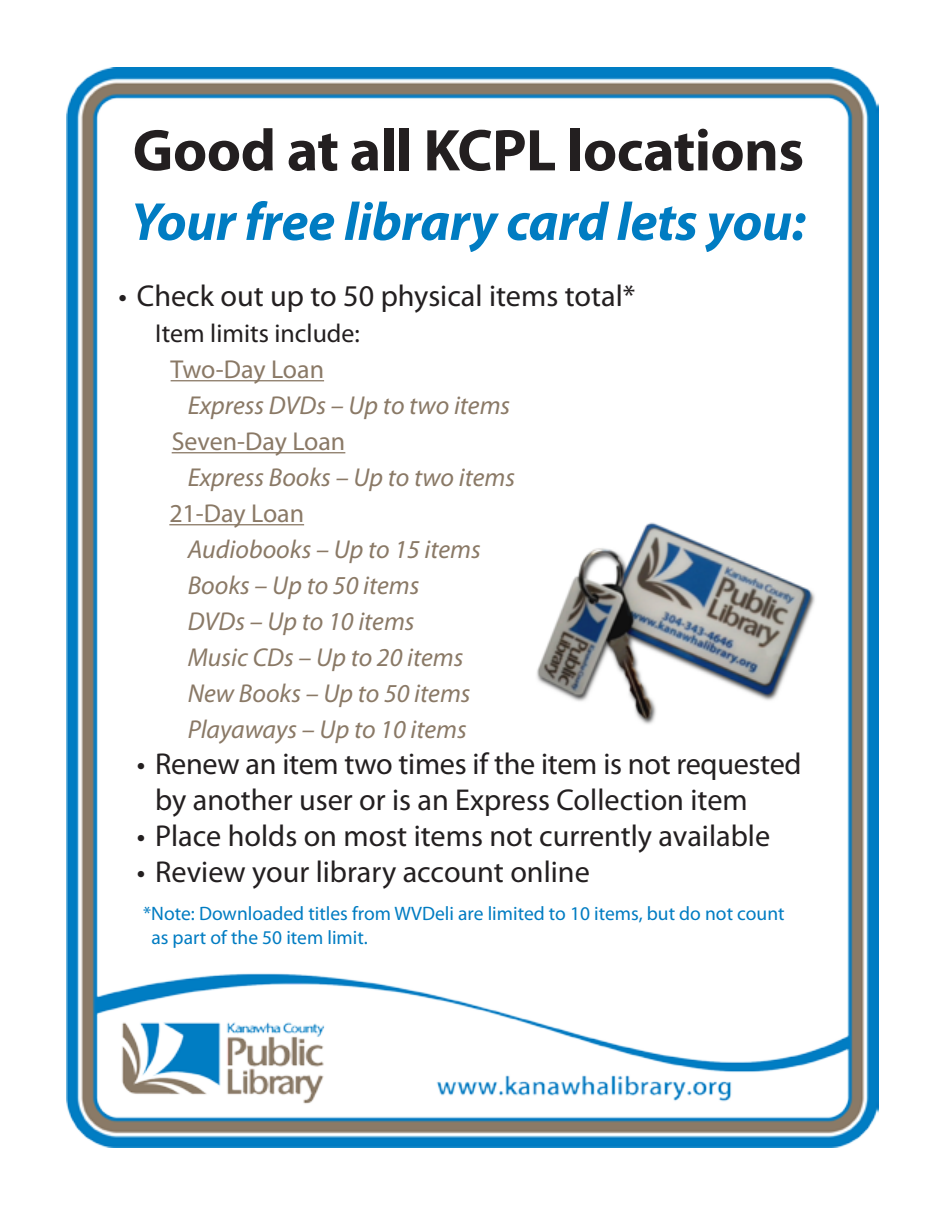
<style>
.page{position:relative;width:945px;height:1215px;background:#fff}
.page>*{position:absolute;margin:0;border:0;box-sizing:border-box;transform-origin:0 0}
.t1{font:700 59.4px "Myriad Pro";letter-spacing:-.01em;color:#231f20}
.t2{font:italic 700 54px "Myriad Pro";letter-spacing:-.01em;color:#007cc2}
.t3{font:30.3px/36px "Myriad Pro";color:#231f20}
.t4{font:italic 25.95px/36px "Myriad Pro";color:#8a7966}
.t5{font:25.95px "Myriad Pro";color:#8a7966}
.t6{font:25.95px "Myriad Pro";color:#231f20}
.t7{font:19.5px/23.4px "Myriad Pro";color:#007cc2}
</style>
<div class="page">
<img style="left:66px;top:67px;width:813px;height:1081px">
<img style="left:528px;top:516px;width:290px;height:210px">
<hr style="left:171px;top:380px;width:153px;height:1px;background:#8a7966">
<hr style="left:172px;top:452px;width:173px;height:1px;background:#8a7966">
<hr style="left:169px;top:524px;width:135px;height:1px;background:#8a7966">
<h1 class="t1" style="left:133px;top:112px;width:673px">Good at all KCPL locations</h1>
<h2 class="t2" style="left:131px;top:187px;width:676px">Your free library card lets you:</h2>
<p class="t3" style="left:118px;top:278px;width:518px">• Check out up to 50 physical items total*</p>
<p class="t6" style="left:155px;top:317px;width:206px">Item limits include:</p>
<p class="t5" style="left:171px;top:353px;width:155px">Two-Day Loan</p>
<p class="t4" style="left:188px;top:387px;width:324px">Express DVDs – Up to two items</p>
<p class="t5" style="left:172px;top:425px;width:175px">Seven-Day Loan</p>
<p class="t4" style="left:188px;top:459px;width:329px">Express Books – Up to two items</p>
<p class="t5" style="left:169px;top:497px;width:136px">21-Day Loan</p>
<p class="t4" style="left:188px;top:531px;width:295px">Audiobooks – Up to 15 items<br>Books – Up to 50 items<br>DVDs – Up to 10 items<br>Music CDs – Up to 20 items<br>New Books – Up to 50 items<br>Playaways – Up to 10 items</p>
<p class="t3" style="left:155px;top:746px;width:648px;text-indent:-18px">• Renew an item two times if the item is not requested by another user or is an Express Collection item</p>
<p class="t3" style="left:137px;top:817px;width:635px">• Place holds on most items not currently available</p>
<p class="t3" style="left:137px;top:853px;width:455px">• Review your library account online</p>
<p class="t7" style="left:151px;top:902px;width:635px;text-indent:-8px">*Note: Downloaded titles from WVDeli are limited to 10 items, but do not count as part of the 50 item limit.</p>
</div>
